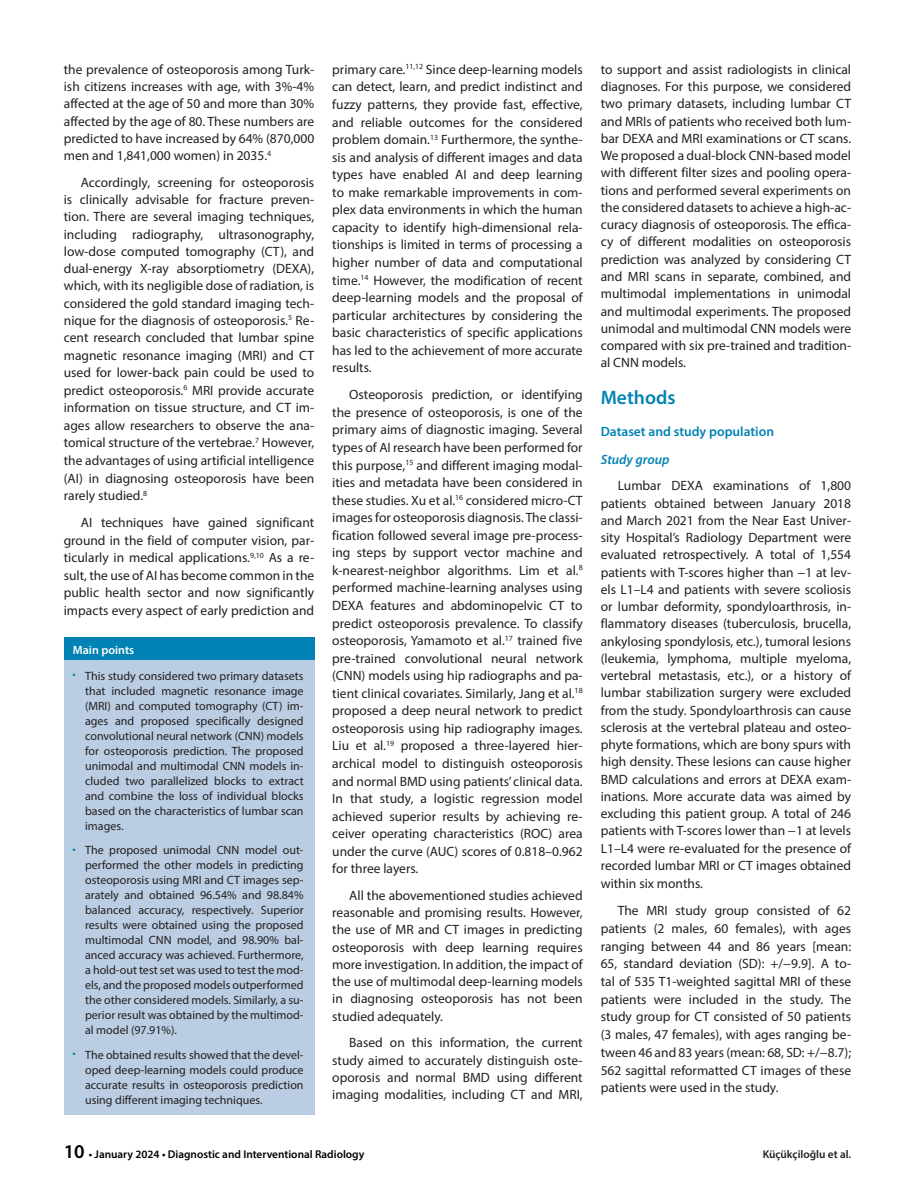
<style>
.page{position:relative;width:915px;height:1191px;background:#fff}
.page>*{position:absolute;margin:0;border:0;box-sizing:border-box;transform-origin:0 0}
.ANA_BASLIK{font:600 19.5px "Myriad Pro";color:#0082b5}
.YAZI{font:13.5px/17.2px "Myriad Pro";color:#231f20;text-align:justify}
.ILK_YAZI{font:13.5px/17.2px "Myriad Pro";color:#231f20;text-align:justify}
.ARA_BASLIK{font:600 13.5px "Myriad Pro";color:#0082b5}
._2{font:italic 600 13.5px "Myriad Pro";color:#0082b5}
.t1{font:12px/15px "Myriad Pro";color:#231f20;text-align:justify}
.MAİN{font:600 12px "Myriad Pro";color:#fff}
.t2{font:600 11.25px "Myriad Pro";color:#000}
.t3{font:600 11.25px "Myriad Pro";color:#231f20}
.s1{color:#0082b5}
.s2{font-size:19.5px}
</style>
<div class="page">
<div style="left:64px;top:638px;width:250px;height:23px;background:#0181b4"></div>
<div style="left:64px;top:660px;width:250px;height:454px;background:#bacde2"></div>
<p class="ILK_YAZI" style="left:64px;top:61px;width:252px">the prevalence of osteoporosis among Turk&shy;ish citizens increases with age, with 3%-4% affected at the age of 50 and more than 30% affected by the age of 80. These numbers are predicted to have increased by 64% (870,000 men and 1,841,000 women) in 2035.<sup>4</sup></p>
<p class="YAZI" style="left:64px;top:173px;width:252px;text-indent:17px">Accordingly, screening for osteoporosis is clinically advisable for fracture preven&shy;tion. There are several imaging techniques, including radiography, ultrasonography, low-dose computed tomography (CT), and dual-energy X-ray absorptiometry (DEXA), which, with its negligible dose of radiation, is considered the gold standard imaging tech&shy;nique for the diagnosis of osteoporosis.<sup>5</sup> Re&shy;cent research concluded that lumbar spine magnetic resonance imaging (MRI) and CT used for lower-back pain could be used to predict osteoporosis.<sup>6</sup> MRI provide accurate information on tissue structure, and CT im&shy;ages allow researchers to observe the ana&shy;tomical structure of the vertebrae.<sup>7</sup> However, the advantages of using artificial intelligence (AI) in diagnosing osteoporosis have been rarely studied.<sup>8</sup></p>
<p class="YAZI" style="left:64px;top:513px;width:252px;text-indent:17px">AI techniques have gained significant ground in the field of computer vision, par&shy;ticularly in medical applications.<sup>9,10</sup> As a re&shy;sult, the use of AI has become common in the public health sector and now significantly impacts every aspect of early prediction and</p>
<p class="MAİN" style="left:73px;top:642px;width:63px">Main points</p>
<p class="t1" style="left:85px;top:668px;width:220px;text-indent:-13px"><span class="s1">•</span> This study considered two primary datasets that included magnetic resonance image (MRI) and computed tomography (CT) im&shy;ages and proposed specifically designed convolutional neural network (CNN) models for osteoporosis prediction. The proposed unimodal and multimodal CNN models in&shy;cluded two parallelized blocks to extract and combine the loss of individual blocks based on the characteristics of lumbar scan images.</p>
<p class="t1" style="left:85px;top:842px;width:220px;text-indent:-13px"><span class="s1">•</span> The proposed unimodal CNN model out&shy;performed the other models in predicting osteoporosis using MRI and CT images sep&shy;arately and obtained 96.54% and 98.84% balanced accuracy, respectively. Superior results were obtained using the proposed multimodal CNN model, and 98.90% bal&shy;anced accuracy was achieved. Furthermore, a hold-out test set was used to test the mod&shy;els, and the proposed models outperformed the other considered models. Similarly, a su&shy;perior result was obtained by the multimod&shy;al model (97.91%).</p>
<p class="t1" style="left:85px;top:1047px;width:220px;text-indent:-13px"><span class="s1">•</span> The obtained results showed that the devel&shy;oped deep-learning models could produce accurate results in osteoporosis prediction using different imaging techniques.</p>
<p class="YAZI" style="left:332px;top:60px;width:252px">primary care.<sup>11,12</sup> Since deep-learning models can detect, learn, and predict indistinct and fuzzy patterns, they provide fast, effective, and reliable outcomes for the considered problem domain.<sup>13</sup> Furthermore, the synthe&shy;sis and analysis of different images and data types have enabled AI and deep learning to make remarkable improvements in com&shy;plex data environments in which the human capacity to identify high-dimensional rela&shy;tionships is limited in terms of processing a higher number of data and computational time.<sup>14</sup> However, the modification of recent deep-learning models and the proposal of particular architectures by considering the basic characteristics of specific applications has led to the achievement of more accurate results.</p>
<p class="YAZI" style="left:332px;top:386px;width:252px;text-indent:17px">Osteoporosis prediction, or identifying the presence of osteoporosis, is one of the primary aims of diagnostic imaging. Several types of AI research have been performed for this purpose,<sup>15</sup> and different imaging modal&shy;ities and metadata have been considered in these studies. Xu et al.<sup>16</sup> considered micro-CT images for osteoporosis diagnosis. The classi&shy;fication followed several image pre-process&shy;ing steps by support vector machine and k-nearest-neighbor algorithms. Lim et al.<sup>8 </sup>performed machine-learning analyses using DEXA features and abdominopelvic CT to predict osteoporosis prevalence. To classify osteoporosis, Yamamoto et al.<sup>17</sup> trained five pre-trained convolutional neural network (CNN) models using hip radiographs and pa&shy;tient clinical covariates. Similarly, Jang et al.<sup>18 </sup>proposed a deep neural network to predict osteoporosis using hip radiography images.<br>Liu et al.<sup>19</sup> proposed a three-layered hier&shy;archical model to distinguish osteoporosis and normal BMD using patients’ clinical data.<br>In that study, a logistic regression model achieved superior results by achieving re&shy;ceiver operating characteristics (ROC) area under the curve (AUC) scores of 0.818–0.962 for three layers.</p>
<p class="YAZI" style="left:332px;top:886px;width:252px;text-indent:17px">All the abovementioned studies achieved reasonable and promising results. However, the use of MR and CT images in predicting osteoporosis with deep learning requires more investigation. In addition, the impact of the use of multimodal deep-learning models in diagnosing osteoporosis has not been studied adequately.</p>
<p class="YAZI" style="left:332px;top:1034px;width:252px;text-indent:17px">Based on this information, the current study aimed to accurately distinguish oste&shy;oporosis and normal BMD using different imaging modalities, including CT and MRI,</p>
<p class="YAZI" style="left:600px;top:61px;width:252px">to support and assist radiologists in clinical diagnoses. For this purpose, we considered two primary datasets, including lumbar CT and MRIs of patients who received both lum&shy;bar DEXA and MRI examinations or CT scans.<br>We proposed a dual-block CNN-based model with different filter sizes and pooling opera&shy;tions and performed several experiments on the considered datasets to achieve a high-ac&shy;curacy diagnosis of osteoporosis. The effica&shy;cy of different modalities on osteoporosis prediction was analyzed by considering CT and MRI scans in separate, combined, and multimodal implementations in unimodal and multimodal experiments. The proposed unimodal and multimodal CNN models were compared with six pre-trained and tradition&shy;al CNN models.</p>
<p class="ANA_BASLIK" style="left:600px;top:385px;width:76px">Methods</p>
<p class="ARA_BASLIK" style="left:600px;top:423px;width:175px">Dataset and study population</p>
<p class="_2" style="left:600px;top:450px;width:70px">Study group</p>
<p class="YAZI" style="left:600px;top:477px;width:252px;text-indent:17px">Lumbar DEXA examinations of 1,800 patients obtained between January 2018 and March 2021 from the Near East Univer&shy;sity Hospital’s Radiology Department were evaluated retrospectively. A total of 1,554 patients with T-scores higher than −1 at lev&shy;els L1–L4 and patients with severe scoliosis or lumbar deformity, spondyloarthrosis, in&shy;flammatory diseases (tuberculosis, brucella, ankylosing spondylosis, etc.), tumoral lesions (leukemia, lymphoma, multiple myeloma, vertebral metastasis, etc.), or a history of lumbar stabilization surgery were excluded from the study. Spondyloarthrosis can cause sclerosis at the vertebral plateau and osteo&shy;phyte formations, which are bony spurs with high density. These lesions can cause higher BMD calculations and errors at DEXA exam&shy;inations. More accurate data was aimed by excluding this patient group. A total of 246 patients with T-scores lower than −1 at levels L1–L4 were re-evaluated for the presence of recorded lumbar MRI or CT images obtained within six months.</p>
<p class="YAZI" style="left:600px;top:901px;width:252px;line-height:17.7px;text-indent:17px">The MRI study group consisted of 62 patients (2 males, 60 females), with ages ranging between 44 and 86 years [mean:<br>65, standard deviation (SD): +/−9.9]. A to&shy;tal of 535 T1-weighted sagittal MRI of these patients were included in the study. The study group for CT consisted of 50 patients (3 males, 47 females), with ages ranging be&shy;tween 46 and 83 years (mean: 68, SD: +/−8.7); 562 sagittal reformatted CT images of these patients were used in the study.</p>
<p class="t2" style="left:64px;top:1146px;width:302px"><span class="s2">10</span> • January 2024 • Diagnostic and Interventional Radiology</p>
<p class="t3" style="left:762px;top:1146px;width:90px">Küçükçiloğlu et al.</p>
</div>
